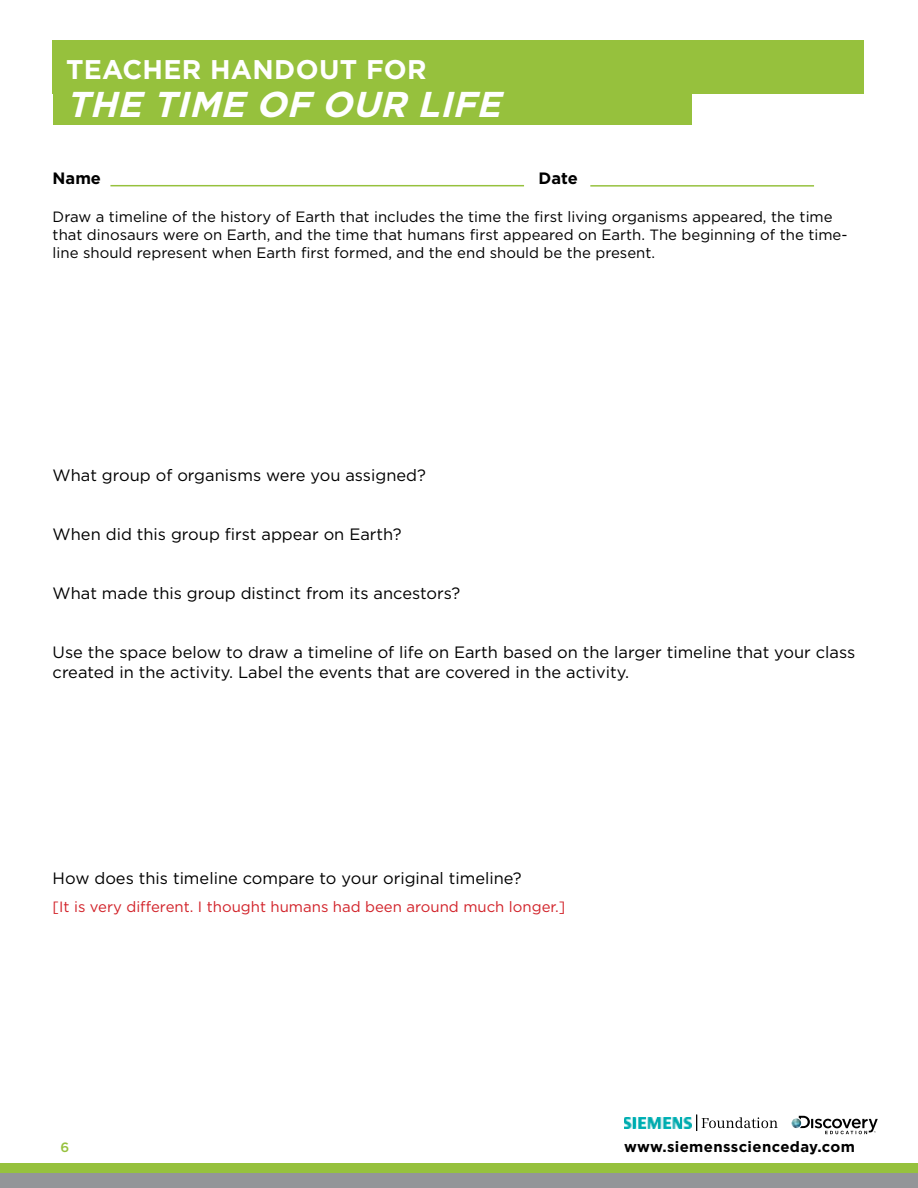
<style>
.page{position:relative;width:918px;height:1188px;background:#fff}
.page>*{position:absolute;margin:0;border:0;box-sizing:border-box;transform-origin:0 0}
.t1{font:italic 700 35.85px "Gotham";color:#fff}
.t2{font:700 27px "Gotham";letter-spacing:.015em;color:#fff}
.t3{font:16.5px/19.8px "Gotham";color:#000}
.t4{font:700 16.5px "Gotham";color:#000}
.t5{font:15px/18px "Gotham";color:#000}
.t6{font:15px "Gotham";color:#d2232a}
.t7{font:700 15px "Gotham";letter-spacing:.025em;color:#000}
.t8{font:500 13.5px "Gotham";color:#96c13d}
</style>
<div class="page">
<div style="left:53px;top:40px;width:811px;height:54px;background:#96c13d"></div>
<div style="left:0;top:1164px;width:918px;height:24px;background:#96c13d"></div>
<div style="left:0;top:1174px;width:918px;height:14px;background:#939598"></div>
<svg style="left:792px;top:1116px;width:86px;height:18px"></svg>
<img style="left:624px;top:1117px;width:67px;height:11px">
<svg style="left:696px;top:1115px;width:82px;height:16px"></svg>
<hr style="left:110px;top:185px;width:414px;height:1px;background:#96c13d">
<hr style="left:590px;top:185px;width:224px;height:2px;background:#96c13d">
<div style="left:53px;top:40px;width:638px;height:85px;background:#96c13d"></div>
<h2 class="t2" style="left:66px;top:54px;width:362px">TEACHER HANdOUT FOR</h2>
<h1 class="t1" style="left:66px;top:84px;width:446px">THE TIME OF OUR LIFE</h1>
<p class="t4" style="left:53px;top:168px;width:50px">Name</p>
<p class="t4" style="left:539px;top:168px;width:41px">Date</p>
<p class="t5" style="left:53px;top:207px;width:796px">Draw a timeline of the history of Earth that includes the time the first living organisms appeared, the time that dinosaurs were on Earth, and the time that humans first appeared on Earth. The beginning of the time&shy;line should represent when Earth first formed, and the end should be the present.</p>
<p class="t3" style="left:53px;top:465px;width:375px">What group of organisms were you assigned?</p>
<p class="t3" style="left:53px;top:524px;width:350px">When did this group first appear on Earth?</p>
<p class="t3" style="left:53px;top:583px;width:409px">What made this group distinct from its ancestors?</p>
<p class="t3" style="left:53px;top:642px;width:804px">Use the space below to draw a timeline of life on Earth based on the larger timeline that your class created in the activity. Label the events that are covered in the activity.</p>
<p class="t3" style="left:53px;top:868px;width:471px">How does this timeline compare to your original timeline?</p>
<p class="t6" style="left:53px;top:898px;width:514px">[It is very different. I thought humans had been around much longer.]</p>
<p class="t8" style="left:60px;top:1139px;width:10px">6</p>
<p class="t7" style="left:624px;top:1138px;width:232px">www.siemensscienceday.com</p>
</div>
